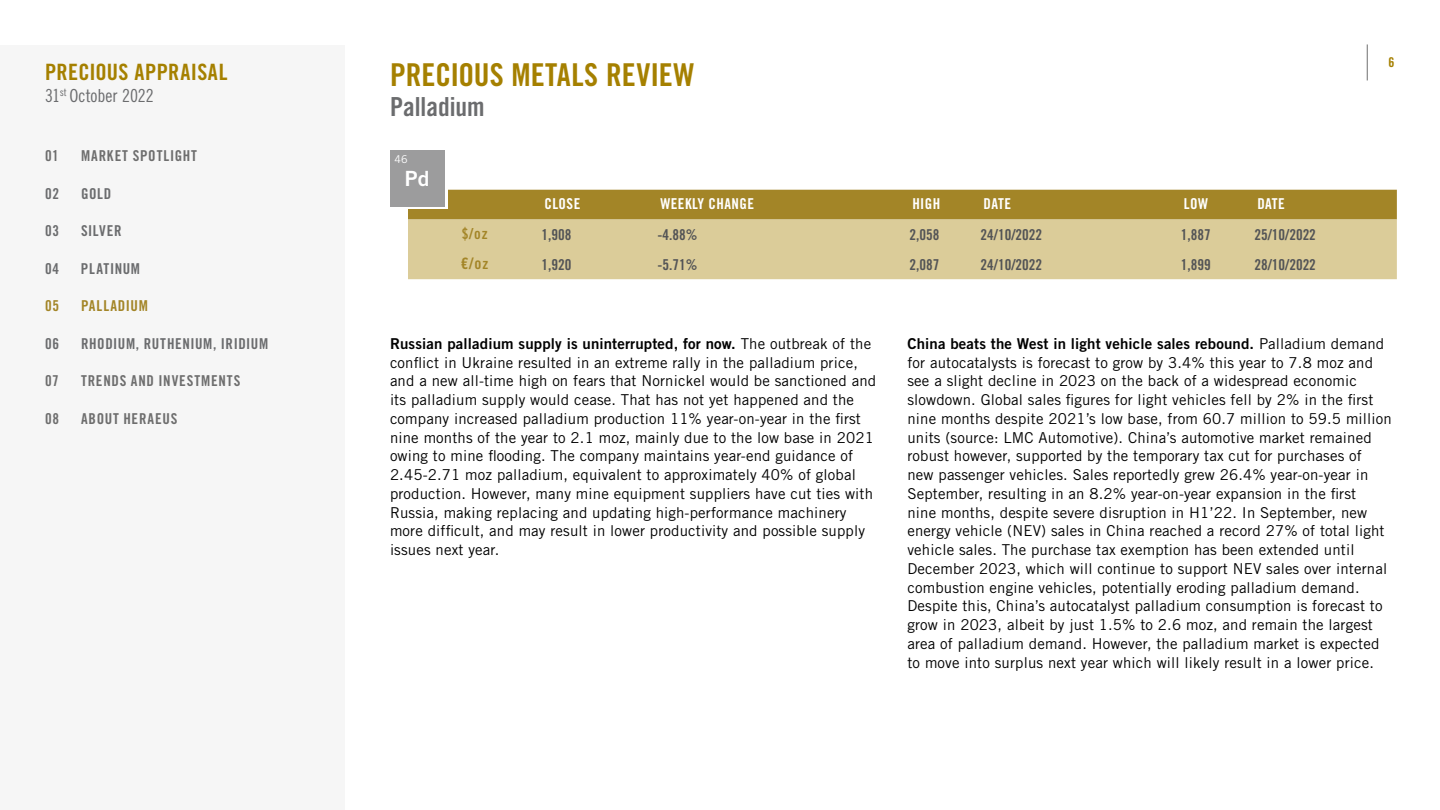
<style>
.page{position:relative;width:1440px;height:810px;background:#fff}
.page>*{position:absolute;margin:0;border:0;box-sizing:border-box;transform-origin:0 0}
.t1{font:31.5px "Trade Gothic LT Std Bd Cn 20";color:#a58000}
.t2{font:26.25px "Trade Gothic LT Std Bd Cn 20";color:#6b6c6e}
.t3{font:22.5px "Trade Gothic LT Std Bd Cn 20";letter-spacing:.015em;color:#a58000}
.t4{font:21px "Trade Gothic LT Std Bd 2";color:#fff}
.t5{font:18px "Trade Gothic LT Std Cn 18";letter-spacing:-.005em;color:#6b6c6e}
.t6{font:15.75px "Trade Gothic LT Std Bd Cn 20";color:#a38527}
.t7{font:15px/18.8px "Trade Gothic LT Std";letter-spacing:.01em;color:#000}
.t8{font:15px "Trade Gothic LT Std Bd 2";letter-spacing:.01em;color:#000}
.t9{font:15px "Trade Gothic LT Std Bd Cn 20";color:#535456}
.t10{font:15px "Trade Gothic LT Std Bd Cn 20";letter-spacing:.055em;color:#6e6e6e}
.t11{font:15px "Trade Gothic LT Std Bd Cn 20";letter-spacing:.04em;color:#6b6c6e}
.t12{font:15px "Trade Gothic LT Std Bd Cn 20";letter-spacing:.03em;color:#fff}
.t13{font:15px "Trade Gothic LT Std Bd Cn 20";letter-spacing:.055em;color:#a38527}
.t14{font:13.5px "Trade Gothic LT Std Bd Cn 20";color:#a58000}
.t15{font:10.8px "Trade Gothic LT Std";color:#fff}
.s1{font-size:15px}
.s2{font-family:"Trade Gothic LT Std"}
</style>
<div class="page">
<hr style="left:1367px;top:44px;width:1px;height:36px;background:#6e6e6e">
<div style="left:408px;top:190px;width:989px;height:30px;background:#a38527"></div>
<div style="left:408px;top:220px;width:989px;height:59px;background:#dbcc99"></div>
<div style="left:393px;top:153px;width:54px;height:56px;background:linear-gradient(to right,#fff,#fff)"></div>
<div style="left:390px;top:150px;width:54px;height:56px;background:#9c9c9d"></div>
<div style="left:0;top:45px;width:345px;height:765px;background:#f6f6f6"></div>
<h3 class="t3" style="left:45px;top:58px;width:184px">PRECIOUS APPRAISAL</h3>
<p class="t5" style="left:45px;top:85px;width:110px">31<sup>st</sup> October 2022</p>
<p class="t10" style="left:45px;top:147px;width:15px">01</p>
<p class="t10" style="left:81px;top:147px;width:117px">MARKET SPOTLIGHT</p>
<p class="t11" style="left:45px;top:184px;width:16px">02</p>
<p class="t11" style="left:81px;top:184px;width:32px">GOLD</p>
<p class="t11" style="left:45px;top:222px;width:16px">03</p>
<p class="t11" style="left:81px;top:222px;width:42px">SILVER</p>
<p class="t11" style="left:45px;top:259px;width:16px">04</p>
<p class="t11" style="left:81px;top:259px;width:61px">PLATINUM</p>
<p class="t13" style="left:45px;top:297px;width:16px">05</p>
<p class="t13" style="left:81px;top:297px;width:68px">PALLADIUM</p>
<p class="t11" style="left:45px;top:334px;width:16px">06</p>
<p class="t11" style="left:81px;top:334px;width:189px">RHODIUM, RUTHENIUM, IRIDIUM</p>
<p class="t10" style="left:45px;top:372px;width:15px">07</p>
<p class="t10" style="left:81px;top:372px;width:161px">TRENDS AND INVESTMENTS</p>
<p class="t10" style="left:45px;top:409px;width:16px">08</p>
<p class="t10" style="left:81px;top:409px;width:98px">ABOUT HERAEUS</p>
<h1 class="t1" style="left:390px;top:56px;width:306px">PRECIOUS METALS REVIEW</h1>
<h2 class="t2" style="left:390px;top:91px;width:96px">Palladium</h2>
<p class="t15" style="left:395px;top:152px;width:15px">46</p>
<h3 class="t4" style="left:405px;top:165px;width:26px">Pd</h3>
<p class="t12" style="left:544px;top:194px;width:37px">CLOSE</p>
<p class="t12" style="left:660px;top:194px;width:95px">WEEKLY CHANGE</p>
<p class="t12" style="left:912px;top:194px;width:30px">HIGH</p>
<p class="t12" style="left:984px;top:194px;width:29px">DATE</p>
<p class="t12" style="left:1184px;top:194px;width:26px">LOW</p>
<p class="t12" style="left:1257px;top:194px;width:29px">DATE</p>
<p class="t13" style="left:462px;top:224px;width:28px">$/oz</p>
<p class="t9" style="left:541px;top:225px;width:31px">1,908</p>
<p class="t9" style="left:657px;top:225px;width:41px">-4.88%</p>
<p class="t9" style="left:909px;top:225px;width:31px">2,058</p>
<p class="t9" style="left:981px;top:225px;width:63px">24/10/2022</p>
<p class="t9" style="left:1181px;top:225px;width:31px">1,887</p>
<p class="t9" style="left:1254px;top:225px;width:63px">25/10/2022</p>
<p class="t6" style="left:461px;top:254px;width:29px">€/o<span class="s1">z</span></p>
<p class="t9" style="left:541px;top:255px;width:31px">1,920</p>
<p class="t9" style="left:657px;top:255px;width:41px">-5.71%</p>
<p class="t9" style="left:909px;top:255px;width:31px">2,087</p>
<p class="t9" style="left:981px;top:255px;width:63px">24/10/2022</p>
<p class="t9" style="left:1181px;top:255px;width:31px">1,899</p>
<p class="t9" style="left:1254px;top:255px;width:63px">28/10/2022</p>
<p class="t14" style="left:1389px;top:54px;width:7px">6</p>
<p class="t8" style="left:390px;top:334px;width:483px">Russian palladium supply is uninterrupted, for now. <span class="s2">The outbreak of the</span></p>
<p class="t7" style="left:390px;top:353px;width:488px">conflict in Ukraine resulted in an extreme rally in the palladium price, and a new all-time high on fears that Nornickel would be sanctioned and its palladium supply would cease. That has not yet happened and the company increased palladium production 11% year-on-year in the first nine months of the year to 2.1 moz, mainly due to the low base in 2021 owing to mine flooding. The company maintains year-end guidance of 2.45-2.71 moz palladium, equivalent to approximately 40% of global production. However, many mine equipment suppliers have cut ties with Russia, making replacing and updating high-performance machinery more difficult, and may result in lower productivity and possible supply issues next year.</p>
<p class="t8" style="left:908px;top:334px;width:478px">China beats the West in light vehicle sales rebound. <span class="s2">Palladium demand</span></p>
<p class="t7" style="left:908px;top:353px;width:486px">for autocatalysts is forecast to grow by 3.4% this year to 7.8 moz and see a slight decline in 2023 on the back of a widespread economic slowdown. Global sales figures for light vehicles fell by 2% in the first nine months despite 2021’s low base, from 60.7 million to 59.5 million units (source: LMC Automotive). China’s automotive market remained robust however, supported by the temporary tax cut for purchases of<br>new passenger vehicles. Sales reportedly grew 26.4% year-on-year in September, resulting in an 8.2% year-on-year expansion in the first<br>nine months, despite severe disruption in H1’22. In September, new energy vehicle (NEV) sales in China reached a record 27% of total light vehicle sales. The purchase tax exemption has been extended until December 2023, which will continue to support NEV sales over internal combustion engine vehicles, potentially eroding palladium demand.<br>Despite this, China’s autocatalyst palladium consumption is forecast to grow in 2023, albeit by just 1.5% to 2.6 moz, and remain the largest area of palladium demand. However, the palladium market is expected to move into surplus next year which will likely result in a lower price.</p>
</div>
